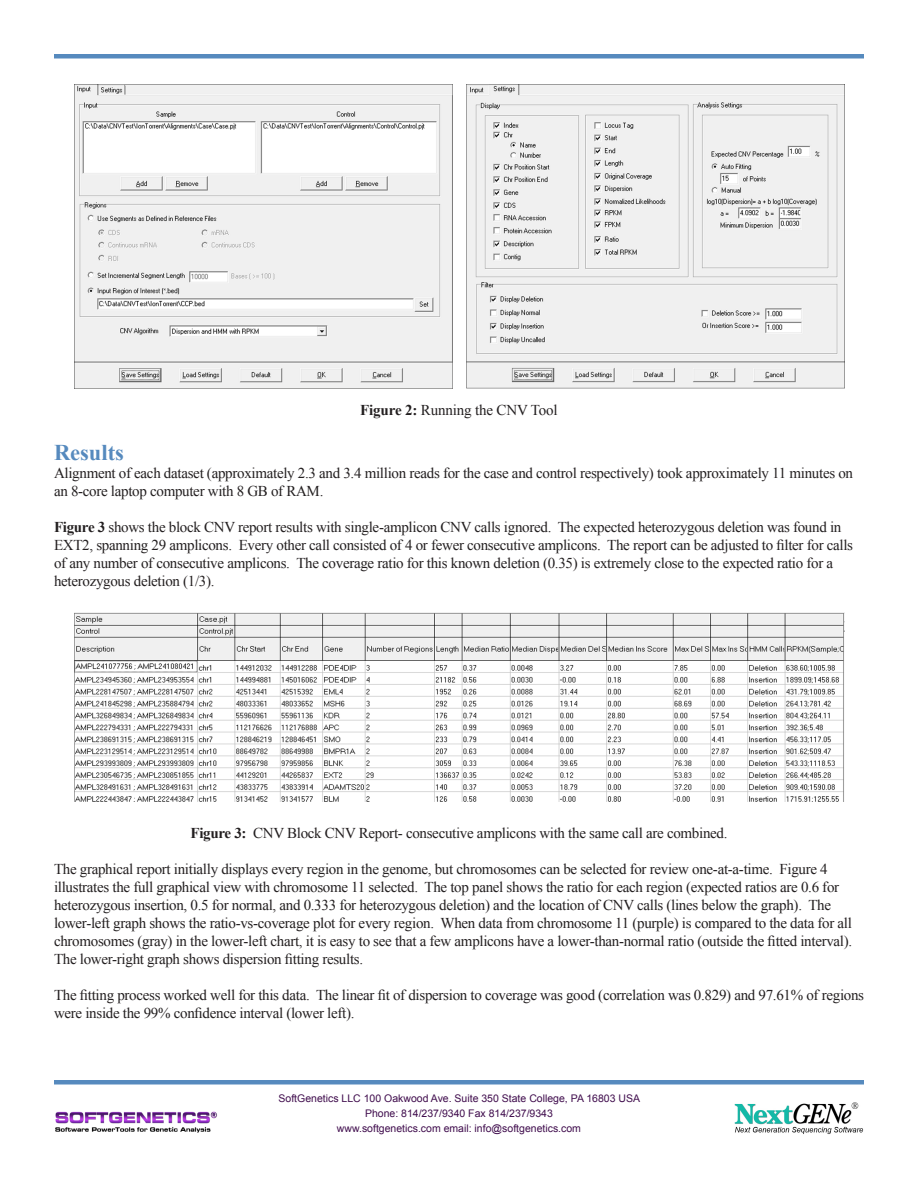
<style>
.page{position:relative;width:918px;height:1188px;background:#fff}
.page>*{position:absolute;margin:0;border:0;box-sizing:border-box;transform-origin:0 0}
.t1{font:700 22.5px "Times New Roman";color:#568abe}
.t2{font:15px/18px "Times New Roman";letter-spacing:-.02em;color:#231f20}
.t3{font:10.5px "Arial";color:#400d4d}
.s1{font-weight:700}
</style>
<div class="page">
<hr style="left:54px;top:1080px;width:810px;height:4px;background:#568abe">
<hr style="left:54px;top:54px;width:810px;height:4px;background:#568abe">
<img style="left:55px;top:1111px;width:162px;height:22px">
<img style="left:734px;top:1102px;width:130px;height:32px">
<img style="left:74px;top:84px;width:771px;height:305px">
<img style="left:74px;top:613px;width:771px;height:189px">
<p class="t2" style="left:360px;top:401px;width:199px"><span class="s1">Figure 2:</span> Running the CNV Tool</p>
<p class="t1" style="left:54px;top:437px;width:71px">Results</p>
<p class="t2" style="left:54px;top:464px;width:801px">Alignment of each dataset (approximately 2.3 and 3.4 million reads for the case and control respectively) took approximately 11 minutes on an 8-core laptop computer with 8 GB of RAM.</p>
<p class="t2" style="left:54px;top:518px;width:801px"><span class="s1">Figure 3</span> shows the block CNV report results with single-amplicon CNV calls ignored. The expected heterozygous deletion was found in EXT2, spanning 29 amplicons. Every other call consisted of 4 or fewer consecutive amplicons. The report can be adjusted to filter for calls of any number of consecutive amplicons. The coverage ratio for this known deletion (0.35) is extremely close to the expected ratio for a heterozygous deletion (1/3).</p>
<p class="t2" style="left:191px;top:824px;width:539px"><span class="s1">Figure 3:</span> CNV Block CNV Report- consecutive amplicons with the same call are combined.</p>
<p class="t2" style="left:54px;top:860px;width:800px">The graphical report initially displays every region in the genome, but chromosomes can be selected for review one-at-a-time. Figure 4 illustrates the full graphical view with chromosome 11 selected. The top panel shows the ratio for each region (expected ratios are 0.6 for heterozygous insertion, 0.5 for normal, and 0.333 for heterozygous deletion) and the location of CNV calls (lines below the graph). The lower-left graph shows the ratio-vs-coverage plot for every region. When data from chromosome 11 (purple) is compared to the data for all chromosomes (gray) in the lower-left chart, it is easy to see that a few amplicons have a lower-than-normal ratio (outside the fitted interval).<br>The lower-right graph shows dispersion fitting results.</p>
<p class="t2" style="left:54px;top:986px;width:812px">The fitting process worked well for this data. The linear fit of dispersion to coverage was good (correlation was 0.829) and 97.61% of regions were inside the 99% confidence interval (lower left).</p>
<p class="t3" style="left:279px;top:1091px;width:363px">SoftGenetics LLC 100 Oakwood Ave. Suite 350 State College, PA 16803 USA</p>
<p class="t3" style="left:365px;top:1106px;width:189px">Phone: 814/237/9340 Fax 814/237/9343</p>
<p class="t3" style="left:337px;top:1121px;width:246px">www.softgenetics.com email: info@softgenetics.com</p>
</div>
